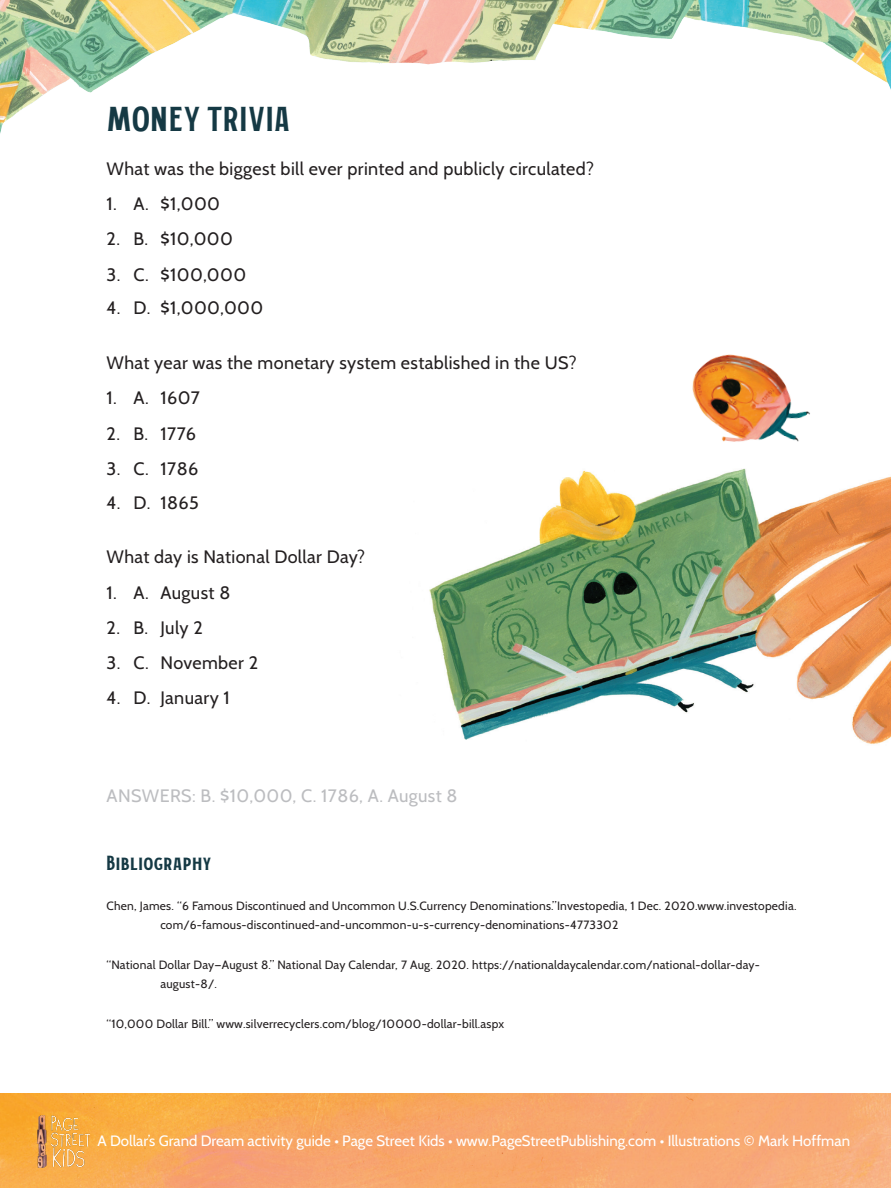
<style>
.page{position:relative;width:891px;height:1188px;background:#fff}
.page>*{position:absolute;margin:0;border:0;box-sizing:border-box;transform-origin:0 0}
.t1{font:33px "Haythem";letter-spacing:.02em;color:#153944}
.Body{font:19.5px "Haythem";letter-spacing:.02em;color:#153944}
.Body-2{font:18px "Cabin";letter-spacing:.02em;color:#231f20}
.Body-3{font:18px "Cabin";letter-spacing:.02em;color:#bcbdc0}
.t2{font:15px "Cabin";color:#fff}
.Body-4{font:12px/19.5px "Cabin";letter-spacing:.02em;color:#231f20}
</style>
<div class="page">
<img style="left:0;top:1094px;width:891px;height:94px">
<img style="left:36px;top:1116px;width:53px;height:52px">
<img style="left:0;top:0;width:891px;height:134px">
<img style="left:429px;top:468px;width:462px;height:276px">
<img style="left:692px;top:354px;width:118px;height:88px">
<p class="t1" style="left:107px;top:100px;width:185px">MONEY TRIVIA</p>
<p class="Body-2" style="left:107px;top:158px;width:489px">What was the biggest bill ever printed and publicly circulated?</p>
<p class="Body-2" style="left:107px;top:193px;width:115px">1. A. $1,000</p>
<p class="Body-2" style="left:107px;top:228px;width:128px">2. B. $10,000</p>
<p class="Body-2" style="left:107px;top:263px;width:141px">3. C. $100,000</p>
<p class="Body-2" style="left:107px;top:297px;width:158px">4. D. $1,000,000</p>
<p class="Body-2" style="left:107px;top:352px;width:472px">What year was the monetary system established in the US?</p>
<p class="Body-2" style="left:107px;top:387px;width:95px">1. A. 1607</p>
<p class="Body-2" style="left:107px;top:422px;width:91px">2. B. 1776</p>
<p class="Body-2" style="left:107px;top:458px;width:93px">3. C. 1786</p>
<p class="Body-2" style="left:107px;top:491px;width:94px">4. D. 1865</p>
<p class="Body-2" style="left:107px;top:546px;width:260px">What day is National Dollar Day?</p>
<p class="Body-2" style="left:107px;top:581px;width:125px">1. A. August 8</p>
<p class="Body-2" style="left:107px;top:617px;width:98px">2. B. July 2</p>
<p class="Body-2" style="left:107px;top:652px;width:153px">3. C. November 2</p>
<p class="Body-2" style="left:107px;top:687px;width:125px">4. D. January 1</p>
<p class="Body-3" style="left:107px;top:785px;width:353px">ANSWERS: B. $10,000, C. 1786, A. August 8</p>
<p class="Body" style="left:106px;top:852px;width:107px">Bibliography</p>
<p class="Body-4" style="left:160px;top:896px;width:638px;text-indent:-54px">Chen, James. “6 Famous Discontinued and Uncommon U.S.Currency Denominations.”Investopedia, 1 Dec. 2020.www.investopedia. com/6-famous-discontinued-and-uncommon-u-s-currency-denominations-4773302</p>
<p class="Body-4" style="left:160px;top:955px;width:601px;text-indent:-54px">“National Dollar Day—August 8.” National Day Calendar, 7 Aug. 2020. https://nationaldaycalendar.com/national-dollar-day&shy;august-8/.</p>
<p class="Body-4" style="left:106px;top:1014px;width:399px">“10,000 Dollar Bill.” www.silverrecyclers.com/blog/10000-dollar-bill.aspx</p>
<p class="t2" style="left:98px;top:1131px;width:754px">A Dollar’s Grand Dream activity guide • Page Street Kids • www.PageStreetPublishing.com • Illustrations © Mark Hoffman</p>
</div>
